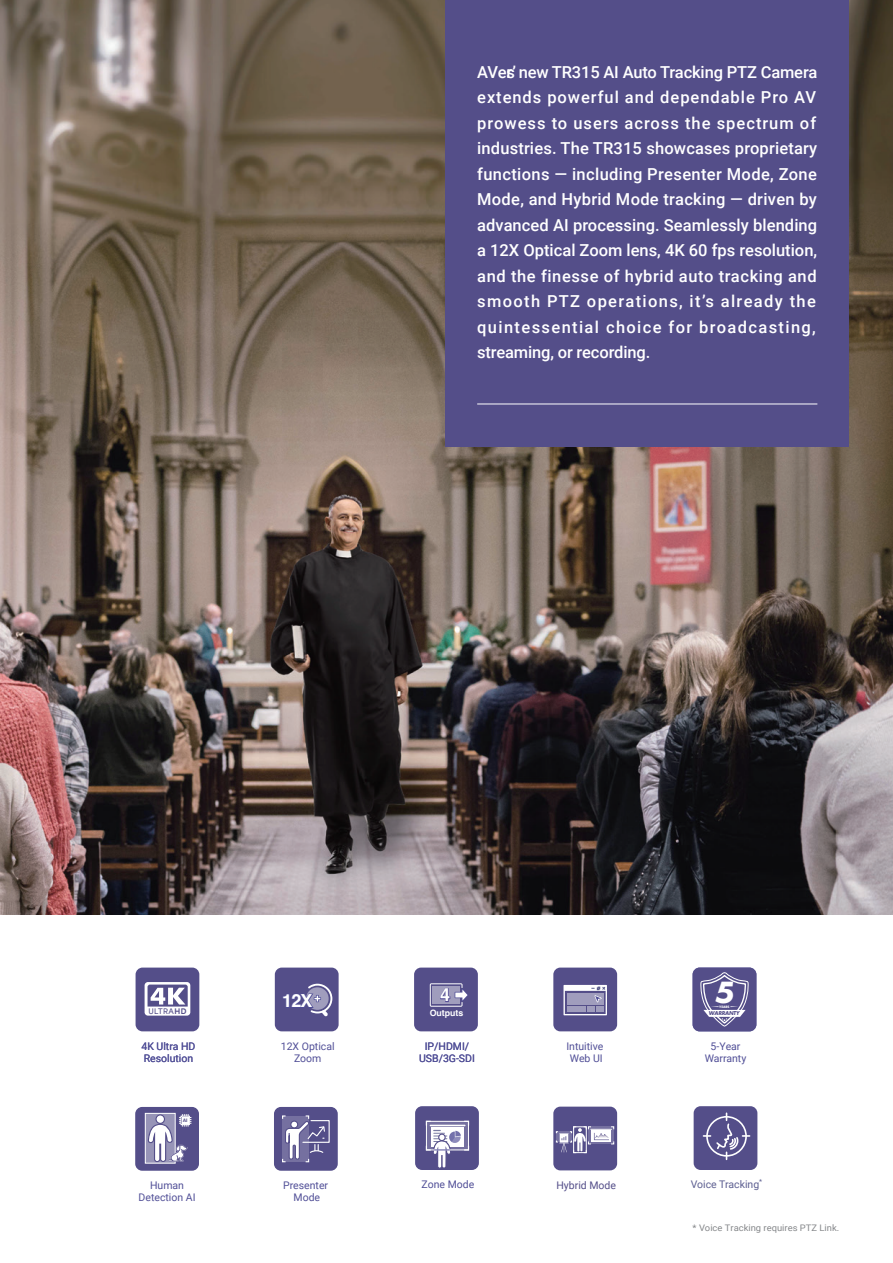
<style>
.page{position:relative;width:893px;height:1263px;background:#fff}
.page>*{position:absolute;margin:0;border:0;box-sizing:border-box;transform-origin:0 0}
.t1{font:italic 700 31.95px "Futura PT";color:#fff}
.t2{font:700 18px "Helvetica";color:#fff}
.t3{font:500 16.5px/25.5px "Roboto";letter-spacing:.02em;color:#fff}
.t4{font:500 16.5px "Roboto";letter-spacing:-.01em;color:#fff}
.t5{font:10.5px/12px "Roboto";color:#514f97;text-align:center}
.t6{font:10.5px "Roboto";color:#5d5f91}
.t7{font:10.5px "Roboto";color:#544e89}
.t8{font:9px "Roboto";color:#86888b;scale:1.05 1}
.t9{font:700 8.7px "Helvetica";color:#fff}
.t10{font:600 7.2px "Area Normal";letter-spacing:.06em;color:#544e89}
.t11{font:italic 700 5.85px "Futura PT";letter-spacing:-.035em;color:#544e89}
.t12{font:700 4.8px "Helvetica";color:#544e89}
.t13{font:700 3.6px "Futura PT";letter-spacing:-.035em;color:#fff}
.s1{font-weight:800}
</style>
<div class="page">
<img style="left:0;top:0;width:893px;height:914px">
<div style="left:445px;top:0;width:404px;height:446px;background:#544e89"></div>
<hr style="left:477px;top:404px;width:340px;height:1px;background:#fff">
<div style="left:415px;top:1106px;width:64px;height:64px;background:#544e89;border-radius:7px"></div>
<div style="left:694px;top:1106px;width:63px;height:64px;background:#544e89;border-radius:7px"></div>
<div style="left:553px;top:967px;width:64px;height:64px;background:#544e89;border-radius:7px"></div>
<svg style="left:563px;top:985px;width:44px;height:30px"></svg>
<div style="left:136px;top:967px;width:63px;height:64px;background:#544e89;border-radius:7px"></div>
<div style="left:275px;top:967px;width:64px;height:64px;background:#544e89;border-radius:7px"></div>
<div style="left:414px;top:967px;width:64px;height:64px;background:#544e89;border-radius:7px"></div>
<div style="left:693px;top:967px;width:63px;height:64px;background:#544e89;border-radius:7px"></div>
<svg style="left:283px;top:984px;width:49px;height:32px"></svg>
<svg style="left:430px;top:983px;width:38px;height:24px"></svg>
<div style="left:145px;top:982px;width:45px;height:33px;background:#fff;border-radius:3px"></div>
<svg style="left:148px;top:984px;width:40px;height:22px"></svg>
<svg style="left:425px;top:1120px;width:45px;height:48px"></svg>
<svg style="left:703px;top:1113px;width:47px;height:46px"></svg>
<svg style="left:700px;top:972px;width:49px;height:55px"></svg>
<div style="left:553px;top:1106px;width:64px;height:64px;background:#544e89;border-radius:7px"></div>
<svg style="left:556px;top:1126px;width:58px;height:27px"></svg>
<div style="left:135px;top:1107px;width:64px;height:64px;background:#544e89;border-radius:7px"></div>
<div style="left:145px;top:1113px;width:30px;height:50px;background:#9794b7"></div>
<div style="left:145px;top:1113px;width:31px;height:50px;border:1px solid #fff"></div>
<div style="left:274px;top:1107px;width:64px;height:64px;background:#544e89;border-radius:7px"></div>
<svg style="left:148px;top:1114px;width:44px;height:48px"></svg>
<svg style="left:282px;top:1115px;width:48px;height:48px"></svg>
<p class="t4" style="left:477px;top:60px;width:342px">AVers new TR315 AI Auto Tracking PTZ Camera</p>
<p class="t3" style="left:477px;top:59px;width:341px;text-indent:35px">’<br>extends powerful and dependable Pro AV prowess to users across the spectrum of industries. The TR315 showcases proprietary functions — including Presenter Mode, Zone Mode, and Hybrid Mode tracking — driven by advanced AI processing. Seamlessly blending a 12X Optical Zoom lens, 4K 60 fps resolution, and the finesse of hybrid auto tracking and smooth PTZ operations, it’s already the quintessential choice for broadcasting, streaming, or recording.</p>
<p class="t10" style="left:148px;top:1005px;width:39px">ULTRA<span class="s1">HD</span></p>
<p class="t2" style="left:282px;top:990px;width:32px">12X</p>
<p class="t2" style="left:440px;top:984px;width:12px">4</p>
<p class="t9" style="left:430px;top:1007px;width:35px">Outputs</p>
<h1 class="t1" style="left:715px;top:973px;width:21px">5</h1>
<p class="t13" style="left:719px;top:1004px;width:12px">YEARS</p>
<p class="t11" style="left:709px;top:1010px;width:33px">WARRANTY</p>
<p class="t5" style="left:142px;top:1039px;width:55px;text-align:left">4K Ultra HD<br>Resolution</p>
<p class="t5" style="left:281px;top:1039px;width:55px">12X Optical<br>Zoom</p>
<p class="t5" style="left:419px;top:1039px;width:57px">IP/HDMI/<br>USB/3G-SDI</p>
<p class="t5" style="left:705px;top:1039px;width:43px">5-Year<br>Warranty</p>
<p class="t5" style="left:566px;top:1039px;width:39px">Intuitive<br>Web UI</p>
<p class="t12" style="left:183px;top:1117px;width:6px">AI</p>
<p class="t5" style="left:422px;top:1178px;width:54px">Zone Mode</p>
<p class="t6" style="left:691px;top:1177px;width:73px">Voice Tracking<sup>*</sup></p>
<p class="t5" style="left:150px;top:1178px;width:35px">Human</p>
<p class="t7" style="left:556px;top:1177px;width:61px">Hybrid Mode</p>
<p class="t5" style="left:139px;top:1190px;width:59px">Detection AI</p>
<p class="t5" style="left:283px;top:1178px;width:47px">Presenter<br>Mode</p>
<p class="t8" style="left:693px;top:1221px;width:141px">* Voice Tracking requires PTZ Link.</p>
</div>
